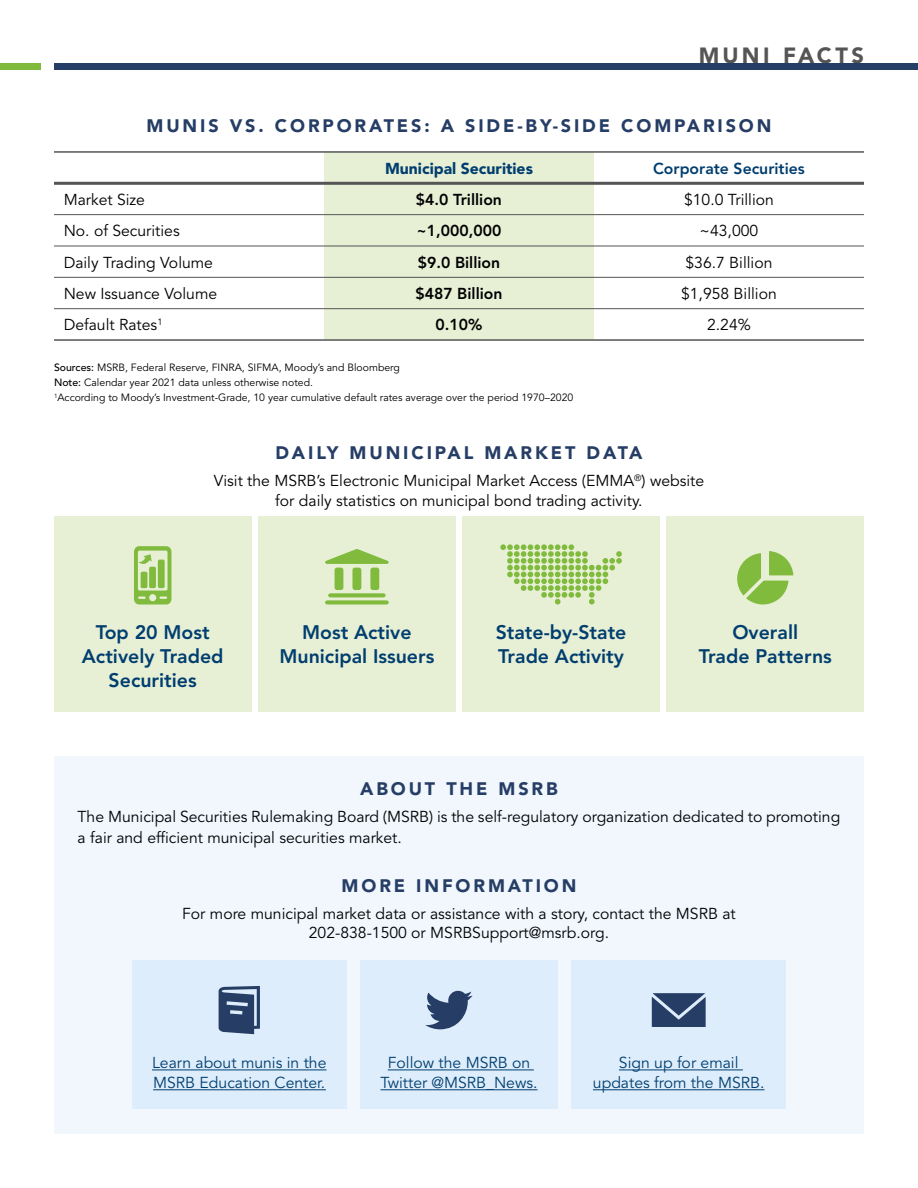
<style>
.page{position:relative;width:918px;height:1188px;background:#fff}
.page>*{position:absolute;margin:0;border:0;box-sizing:border-box;transform-origin:0 0}
.t1{font:900 21.9px "Avenir LT Std";letter-spacing:.145em;color:#555}
.t2{font:800 19.5px/24px "Avenir LT Std";color:#003e6f;text-align:center}
.t3{font:900 18px "Avenir LT Std";letter-spacing:.16em;color:#263d65}
.t4{font:15.75px/20px "Avenir LT Std";color:#000;text-align:center}
.t5{font:15.75px/20px "Avenir LT Std";color:#003e6f;text-align:center}
.t6{font:800 15.75px "Avenir LT Std";color:#000}
.t7{font:900 15.75px "Avenir LT Std";color:#003e6f}
.t8{font:800 15.75px "Avenir LT Std";color:#003e6f}
.t9{font:10.5px/15px "Avenir LT Std";color:#000}
.s1{font-weight:500}
</style>
<div class="page">
<div style="left:54px;top:756px;width:810px;height:378px;background:#f1f7fd"></div>
<div style="left:324px;top:153px;width:270px;height:186px;background:#e7efd5"></div>
<hr style="left:54px;top:182px;width:270px;height:3px;background:#555">
<hr style="left:324px;top:182px;width:270px;height:3px;background:#555">
<hr style="left:594px;top:182px;width:270px;height:3px;background:#555">
<hr style="left:54px;top:214px;width:270px;height:1px;background:#555">
<hr style="left:324px;top:214px;width:270px;height:1px;background:#555">
<hr style="left:594px;top:214px;width:270px;height:1px;background:#555">
<hr style="left:54px;top:246px;width:270px;height:1px;background:#555">
<hr style="left:324px;top:246px;width:270px;height:1px;background:#555">
<hr style="left:594px;top:246px;width:270px;height:1px;background:#555">
<hr style="left:54px;top:277px;width:270px;height:1px;background:#555">
<hr style="left:324px;top:277px;width:270px;height:1px;background:#555">
<hr style="left:594px;top:277px;width:270px;height:1px;background:#555">
<hr style="left:54px;top:308px;width:270px;height:1px;background:#555">
<hr style="left:324px;top:308px;width:270px;height:1px;background:#555">
<hr style="left:594px;top:308px;width:270px;height:1px;background:#555">
<hr style="left:54px;top:339px;width:270px;height:2px;background:#555">
<hr style="left:324px;top:339px;width:270px;height:2px;background:#555">
<hr style="left:594px;top:339px;width:270px;height:2px;background:#555">
<hr style="left:54px;top:151px;width:270px;height:2px;background:#555">
<hr style="left:324px;top:151px;width:270px;height:2px;background:#555">
<hr style="left:594px;top:151px;width:270px;height:2px;background:#555">
<div style="left:54px;top:64px;width:864px;height:6px;background:#263d65"></div>
<div style="left:0;top:64px;width:40px;height:6px;background:#80bb3d"></div>
<div style="left:132px;top:960px;width:215px;height:148px;background:#deedfb"></div>
<hr style="left:152px;top:1070px;width:174px;height:1px;background:#003e6f">
<hr style="left:153px;top:1089px;width:173px;height:1px;background:#003e6f">
<div style="left:360px;top:960px;width:198px;height:148px;background:#deedfb"></div>
<hr style="left:388px;top:1070px;width:146px;height:1px;background:#003e6f">
<hr style="left:380px;top:1089px;width:158px;height:1px;background:#003e6f">
<div style="left:571px;top:960px;width:215px;height:148px;background:#deedfb"></div>
<hr style="left:619px;top:1070px;width:124px;height:1px;background:#003e6f">
<hr style="left:593px;top:1089px;width:172px;height:1px;background:#003e6f">
<svg style="left:425px;top:991px;width:48px;height:38px"></svg>
<svg style="left:219px;top:986px;width:41px;height:48px;background:#4e6385"></svg>
<svg style="left:652px;top:993px;width:54px;height:34px;background:#3d5378"></svg>
<div style="left:54px;top:516px;width:197px;height:196px;background:#e7efd5"></div>
<div style="left:258px;top:516px;width:198px;height:196px;background:#e7efd5"></div>
<div style="left:462px;top:516px;width:198px;height:196px;background:#e7efd5"></div>
<div style="left:667px;top:516px;width:197px;height:196px;background:#e7efd5"></div>
<svg style="left:325px;top:549px;width:64px;height:55px"></svg>
<svg style="left:134px;top:546px;width:37px;height:58px"></svg>
<svg style="left:737px;top:551px;width:56px;height:54px"></svg>
<svg style="left:500px;top:544px;width:122px;height:60px"></svg>
<h1 class="t1" style="left:699px;top:43px;width:167px">MUNI FACTS</h1>
<p class="t3" style="left:146px;top:115px;width:627px">MUNIS VS. CORPORATES: A SIDE-BY-SIDE COMPARISON</p>
<p class="t7" style="left:385px;top:159px;width:149px">Municipal Securities</p>
<p class="t8" style="left:653px;top:159px;width:153px">Corporate Securities</p>
<p class="t4" style="left:64px;top:190px;width:83px">Market Size</p>
<p class="t6" style="left:416px;top:190px;width:88px">$4.0 Trillion</p>
<p class="t4" style="left:684px;top:190px;width:91px">$10.0 Trillion</p>
<p class="t4" style="left:64px;top:221px;width:118px">No. of Securities</p>
<p class="t6" style="left:416px;top:221px;width:87px">~1,000,000</p>
<p class="t4" style="left:700px;top:221px;width:60px">~43,000</p>
<p class="t4" style="left:64px;top:253px;width:151px">Daily Trading Volume</p>
<p class="t6" style="left:418px;top:253px;width:84px">$9.0 Billion</p>
<p class="t4" style="left:686px;top:253px;width:88px">$36.7 Billion</p>
<p class="t4" style="left:64px;top:284px;width:155px">New Issuance Volume</p>
<p class="t6" style="left:415px;top:284px;width:89px">$487 Billion</p>
<p class="t4" style="left:681px;top:284px;width:97px">$1,958 Billion</p>
<p class="t4" style="left:64px;top:315px;width:100px">Default Rates<sup>1</sup></p>
<p class="t6" style="left:436px;top:316px;width:48px">0.10%</p>
<p class="t4" style="left:707px;top:315px;width:45px">2.24%</p>
<p class="t9" style="left:54px;top:361px;width:521px"><span class="s1">Sources:</span> MSRB, Federal Reserve, FINRA, SIFMA, Moody’s and Bloomberg<br><span class="s1">Note:</span> Calendar year 2021 data unless otherwise noted.<br><sup>1</sup>According to Moody’s Investment-Grade, 10 year cumulative default rates average over the period 1970–2020</p>
<p class="t3" style="left:275px;top:442px;width:369px">DAILY MUNICIPAL MARKET DATA</p>
<p class="t4" style="left:214px;top:471px;width:492px">Visit the MSRB’s Electronic Municipal Market Access (EMMA<sup>®</sup>) website for daily statistics on municipal bond trading activity.</p>
<p class="t2" style="left:82px;top:620px;width:143px">Top 20 Most<br>Actively Traded<br>Securities</p>
<p class="t2" style="left:279px;top:620px;width:156px">Most Active<br>Municipal Issuers</p>
<p class="t2" style="left:496px;top:620px;width:132px;text-align:left">State-by-State<br>Trade Activity</p>
<p class="t2" style="left:699px;top:620px;width:135px">Overall<br>Trade Patterns</p>
<p class="t3" style="left:360px;top:778px;width:199px">ABOUT THE MSRB</p>
<p class="t4" style="left:78px;top:806px;width:764px;line-height:21.6px;text-align:left">The Municipal Securities Rulemaking Board (MSRB) is the self-regulatory organization dedicated to promoting a fair and efficient municipal securities market.</p>
<p class="t3" style="left:342px;top:875px;width:236px">MORE INFORMATION</p>
<p class="t4" style="left:182px;top:904px;width:555px">For more municipal market data or assistance with a story, contact the MSRB at<br>202-838-1500 or MSRBSupport@msrb.org.</p>
<p class="t5" style="left:152px;top:1053px;width:176px;text-align:left">Learn about munis in the<br>MSRB Education Center.</p>
<p class="t5" style="left:380px;top:1053px;width:159px">Follow the MSRB on<br>Twitter @MSRB_News.</p>
<p class="t5" style="left:593px;top:1053px;width:173px">Sign up for email updates from the MSRB.</p>
</div>
